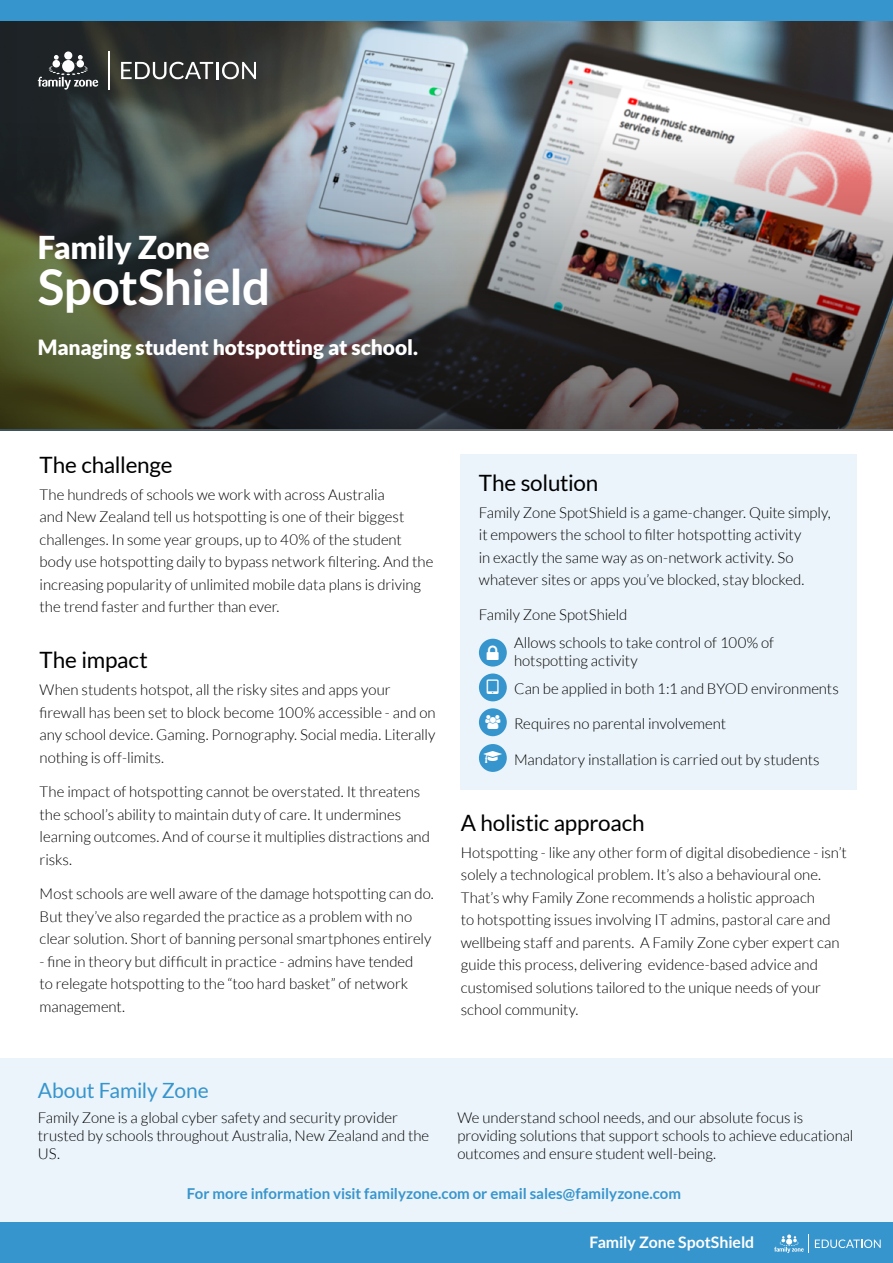
<style>
.page{position:relative;width:893px;height:1263px;background:#fff}
.page>*{position:absolute;margin:0;border:0;box-sizing:border-box;transform-origin:0 0}
.t1{font:700 49.5px "Lato";letter-spacing:-.01em;color:#fff}
.t2{font:900 31.5px "Lato";letter-spacing:-.01em;color:#fff}
.t3{font:22.5px "Lato";letter-spacing:-.01em;color:#000}
.t4{font:900 21px "Lato";letter-spacing:-.005em;color:#fff}
.t5{font:21px "Lato";letter-spacing:-.01em;color:#3795cd}
.t6{font:700 15.9px "Lato";letter-spacing:-.005em;color:#fff}
.t7{font:300 15px/22.5px "Lato";letter-spacing:-.005em;color:#000}
.t8{font:700 15px "Lato";color:#3795cd}
</style>
<div class="page">
<img style="left:603px;top:20px;width:290px;height:94px">
<svg style="left:0;top:20px;width:603px;height:94px;background:#5e696d"></svg>
<img style="left:0;top:114px;width:893px;height:317px">
<div style="left:0;top:0;width:893px;height:20px;background:#3795cd"></div>
<div style="left:461px;top:455px;width:396px;height:335px;background:#ebf4fa"></div>
<div style="left:0;top:1222px;width:893px;height:41px;background:#3795cd"></div>
<svg style="left:774px;top:1234px;width:107px;height:19px"></svg>
<svg style="left:38px;top:51px;width:60px;height:39px"></svg>
<svg style="left:121px;top:62px;width:135px;height:17px"></svg>
<hr style="left:108px;top:51px;width:1px;height:39px;background:#fff">
<div style="left:0;top:1058px;width:893px;height:164px;background:#ebf4fa"></div>
<div style="left:479px;top:744px;width:28px;height:28px;background:#3795cd;border-radius:50%"></div>
<div style="left:479px;top:708px;width:28px;height:28px;background:#3795cd;border-radius:50%"></div>
<div style="left:479px;top:639px;width:28px;height:27px;background:#3795cd;border-radius:50%"></div>
<div style="left:479px;top:673px;width:28px;height:28px;background:#3795cd;border-radius:50%"></div>
<h2 class="t2" style="left:38px;top:229px;width:174px">Family Zone</h2>
<h1 class="t1" style="left:38px;top:259px;width:234px">SpotShield</h1>
<h3 class="t4" style="left:38px;top:335px;width:382px">Managing student hotspotting at school.</h3>
<h3 class="t3" style="left:40px;top:452px;width:134px">The challenge</h3>
<p class="t7" style="left:40px;top:483px;width:395px">The hundreds of schools we work with across Australia<br>and New Zealand tell us hotspotting is one of their biggest challenges. In some year groups, up to 40% of the student body use hotspotting daily to bypass network filtering. And the increasing popularity of unlimited mobile data plans is driving the trend faster and further than ever.</p>
<h3 class="t3" style="left:40px;top:648px;width:110px">The impact</h3>
<p class="t7" style="left:40px;top:679px;width:397px">When students hotspot, all the risky sites and apps your firewall has been set to block become 100% accessible - and on any school device. Gaming. Pornography. Social media. Literally nothing is off-limits.</p>
<p class="t7" style="left:40px;top:781px;width:392px">The impact of hotspotting cannot be overstated. It threatens the school’s ability to maintain duty of care. It undermines learning outcomes. And of course it multiplies distractions and risks.</p>
<p class="t7" style="left:40px;top:883px;width:396px">Most schools are well aware of the damage hotspotting can do.<br>But they’ve also regarded the practice as a problem with no clear solution. Short of banning personal smartphones entirely</p>
<p class="t7" style="left:40px;top:950px;width:375px">- fine in theory but difficult in practice - admins have tended to relegate hotspotting to the “too hard basket” of network management.</p>
<h3 class="t3" style="left:479px;top:470px;width:121px">The solution</h3>
<p class="t7" style="left:479px;top:501px;width:353px">Family Zone SpotShield is a game-changer. Quite simply, it empowers the school to filter hotspotting activity<br>in exactly the same way as on-network activity. So whatever sites or apps you’ve blocked, stay blocked.</p>
<p class="t7" style="left:514px;top:600px;width:262px;line-height:28.7px;text-indent:-35px">Family Zone SpotShield<br>Allows schools to take control of 100% of</p>
<p class="t7" style="left:514px;top:648px;width:326px;line-height:27px">hotspotting activity<br>Can be applied in both 1:1 and BYOD environments</p>
<p class="t7" style="left:514px;top:712px;width:214px">Requires no parental involvement</p>
<p class="t7" style="left:514px;top:749px;width:307px">Mandatory installation is carried out by students</p>
<h3 class="t3" style="left:461px;top:810px;width:185px">A holistic approach</h3>
<p class="t7" style="left:461px;top:841px;width:388px">Hotspotting - like any other form of digital disobedience - isn’t solely a technological problem. It’s also a behavioural one.<br>That’s why Family Zone recommends a holistic approach<br>to hotspotting issues involving IT admins, pastoral care and wellbeing staff and parents. A Family Zone cyber expert can guide this process, delivering evidence-based advice and customised solutions tailored to the unique needs of your school community.</p>
<h3 class="t5" style="left:38px;top:1078px;width:172px">About Family Zone</h3>
<p class="t7" style="left:38px;top:1109px;width:393px;line-height:18px">Family Zone is a global cyber safety and security provider trusted by schools throughout Australia, New Zealand and the<br>US.</p>
<p class="t7" style="left:457px;top:1109px;width:398px;line-height:18px">We understand school needs, and our absolute focus is providing solutions that support schools to achieve educational outcomes and ensure student well-being.</p>
<p class="t8" style="left:187px;top:1185px;width:496px">For more information visit familyzone.com or email sales@familyzone.com</p>
<p class="t6" style="left:589px;top:1233px;width:166px">Family Zone SpotShield</p>
</div>
